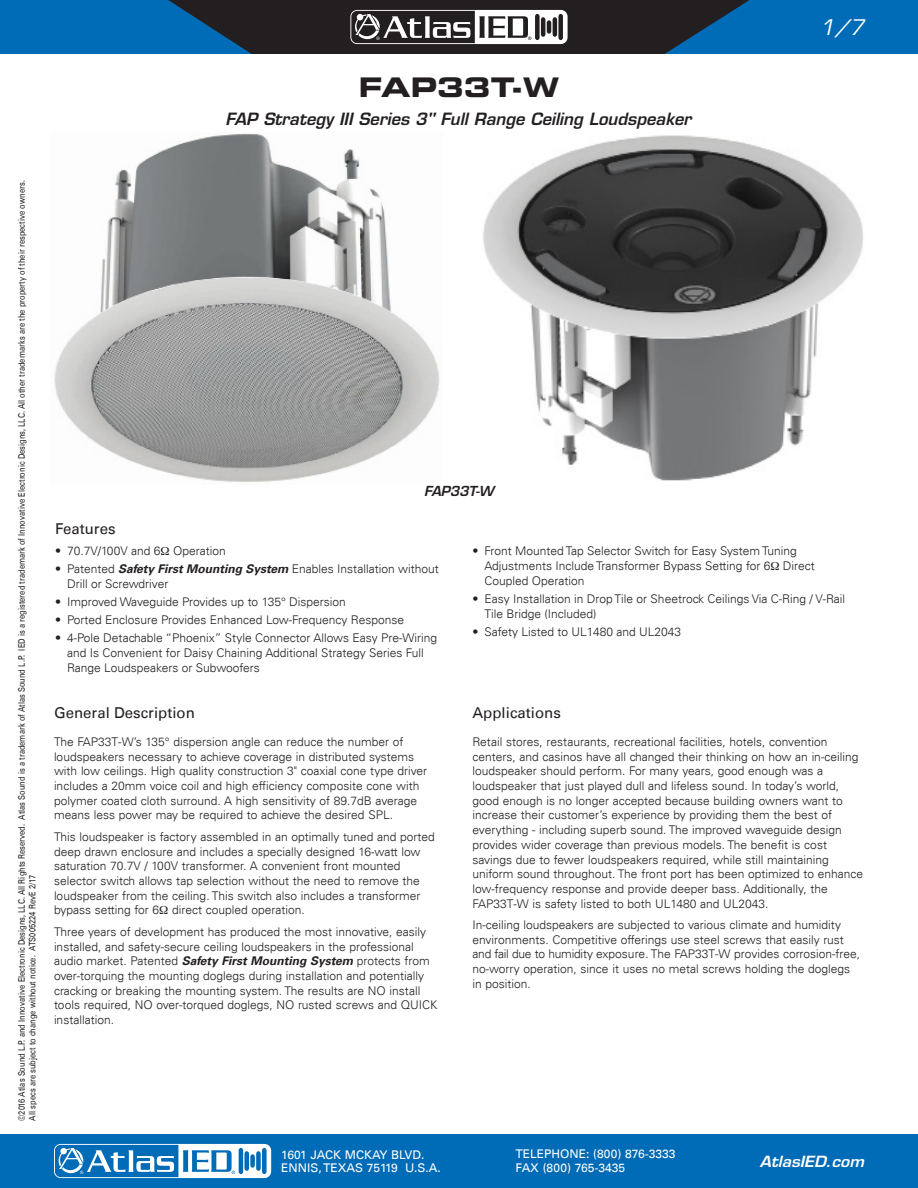
<style>
.page{position:relative;width:918px;height:1188px;background:#fff}
.page>*{position:absolute;margin:0;border:0;box-sizing:border-box;transform-origin:0 0}
.Headline{font:27px "Eurostile LT Std Bold Ex 2";color:#231f20}
.t1{font:italic 21px "Eurostile LT Std";color:#fff}
.Sub-Headline{font:italic 600 16.5px "Eurostile LT Std";color:#231f20}
.SubHead{font:15px "Univers LT";color:#231f20}
.t2{font:italic 600 15px "Eurostile LT Std";color:#fff;scale:1.05 1}
.Image_Caption{font:italic 600 13.5px "Eurostile LT Std";letter-spacing:-.015em;color:#231f20}
.Body_Copy{font:300 12px/14.7px "Univers LT";color:#231f20}
.Bullet_List{font:300 12px/15px "Univers LT";color:#231f20}
.t3{font:12px/13.5px "Univers LT";color:#fff}
.t4{font:9px/10.8px "Univers LT";color:#231f20;scale:.83 1}
.s1{font-weight:700;font-style:italic}
</style>
<div class="page">
<div style="left:0;top:0;width:918px;height:54px;background:#006bb6"></div>
<div style="left:0;top:1134px;width:918px;height:54px;background:#006bb6"></div>
<svg style="left:168px;top:0;width:582px;height:54px;background:#35424d"></svg>
<svg style="left:54px;top:1144px;width:217px;height:34px"></svg>
<img style="left:483px;top:135px;width:380px;height:346px">
<img style="left:54px;top:134px;width:386px;height:348px">
<p class="Headline" style="left:359px;top:68px;width:202px">FAP33T-W</p>
<p class="Sub-Headline" style="left:225px;top:108px;width:468px">FAP Strategy III Series 3" Full Range Ceiling Loudspeaker</p>
<p class="t1" style="left:820px;top:15px;width:46px">1/7</p>
<p class="t4" style="left:16px;top:1120px;width:1134px;rotate:-90deg">©2016 Atlas Sound L.P. and Innovative Electronic Designs, LLC. All Rights Reserved. Atlas Sound is a trademark of Atlas Sound L.P. IED is a registered trademark of Innovative Electronic Designs, LLC. All other trademarks are the property of their respective owners.<br>All specs are subject to change without notice. ATS005224 RevE 2/17</p>
<p class="Image_Caption" style="left:424px;top:483px;width:71px">FAP33T-W</p>
<p class="SubHead" style="left:55px;top:520px;width:62px">Features</p>
<p class="Bullet_List" style="left:55px;top:544px;width:172px">• 70.7V/100V and 6 Operation</p>
<p class="Bullet_List" style="left:67px;top:562px;width:373px;text-indent:-12px">• Patented <span class="s1">Safety First Mounting System</span> Enables Installation without<br>Drill or Screwdriver</p>
<p class="Bullet_List" style="left:55px;top:595px;width:292px">• Improved Waveguide Provides up to 135° Dispersion</p>
<p class="Bullet_List" style="left:55px;top:613px;width:350px">• Ported Enclosure Provides Enhanced Low-Frequency Response</p>
<p class="Bullet_List" style="left:67px;top:631px;width:372px;text-indent:-12px">• 4-Pole Detachable “Phoenix” Style Connector Allows Easy Pre-Wiring and Is Convenient for Daisy Chaining Additional Strategy Series Full<br>Range Loudspeakers or Subwoofers</p>
<p class="SubHead" style="left:54px;top:704px;width:142px">General Description</p>
<p class="Body_Copy" style="left:54px;top:734px;width:375px">The FAP33T-W’s 135° dispersion angle can reduce the number of loudspeakers necessary to achieve coverage in distributed systems with low ceilings. High quality construction 3" coaxial cone type driver includes a 20mm voice coil and high efficiency composite cone with polymer coated cloth surround. A high sensitivity of 89.7dB average means less power may be required to achieve the desired SPL.</p>
<p class="Body_Copy" style="left:54px;top:829px;width:382px">This loudspeaker is factory assembled in an optimally tuned and ported deep drawn enclosure and includes a specially designed 16-watt low saturation 70.7V / 100V transformer. A convenient front mounted selector switch allows tap selection without the need to remove the loudspeaker from the ceiling. This switch also includes a transformer bypass setting for 6 direct coupled operation.</p>
<p class="Body_Copy" style="left:54px;top:924px;width:385px">Three years of development has produced the most innovative, easily installed, and safety-secure ceiling loudspeakers in the professional audio market. Patented <span class="s1">Safety First Mounting System</span> protects from over-torquing the mounting doglegs during installation and potentially cracking or breaking the mounting system. The results are NO install tools required, NO over-torqued doglegs, NO rusted screws and QUICK installation.</p>
<p class="Bullet_List" style="left:484px;top:544px;width:332px;text-indent:-12px">• Front Mounted Tap Selector Switch for Easy System Tuning<br>Adjustments Include Transformer Bypass Setting for 6 Direct<br>Coupled Operation</p>
<p class="Bullet_List" style="left:484px;top:592px;width:362px;text-indent:-12px">• Easy Installation in Drop Tile or Sheetrock Ceilings Via C-Ring / V-Rail<br>Tile Bridge (Included)</p>
<p class="Bullet_List" style="left:472px;top:625px;width:210px">• Safety Listed to UL1480 and UL2043</p>
<p class="SubHead" style="left:472px;top:704px;width:90px">Applications</p>
<p class="Body_Copy" style="left:472px;top:734px;width:392px">Retail stores, restaurants, recreational facilities, hotels, convention centers, and casinos have all changed their thinking on how an in-ceiling loudspeaker should perform. For many years, good enough was a loudspeaker that just played dull and lifeless sound. In today’s world, good enough is no longer accepted because building owners want to increase their customer’s experience by providing them the best of everything - including superb sound. The improved waveguide design provides wider coverage than previous models. The benefit is cost savings due to fewer loudspeakers required, while still maintaining uniform sound throughout. The front port has been optimized to enhance low-frequency response and provide deeper bass. Additionally, the FAP33T-W is safety listed to both UL1480 and UL2043.</p>
<p class="Body_Copy" style="left:472px;top:917px;width:389px">In-ceiling loudspeakers are subjected to various climate and humidity environments. Competitive offerings use steel screws that easily rust and fail due to humidity exposure. The FAP33T-W provides corrosion-free, no-worry operation, since it uses no metal screws holding the doglegs in position.</p>
<p class="t3" style="left:281px;top:1148px;width:161px">1601 JACK MCKAY BLVD.<br>ENNIS, TEXAS 75119 U.S.A.</p>
<p class="t3" style="left:515px;top:1147px;width:162px">TELEPHONE: (800) 876-3333<br>FAX (800) 765-3435</p>
<p class="t2" style="left:760px;top:1152px;width:101px">AtlasIED.com</p>
</div>
